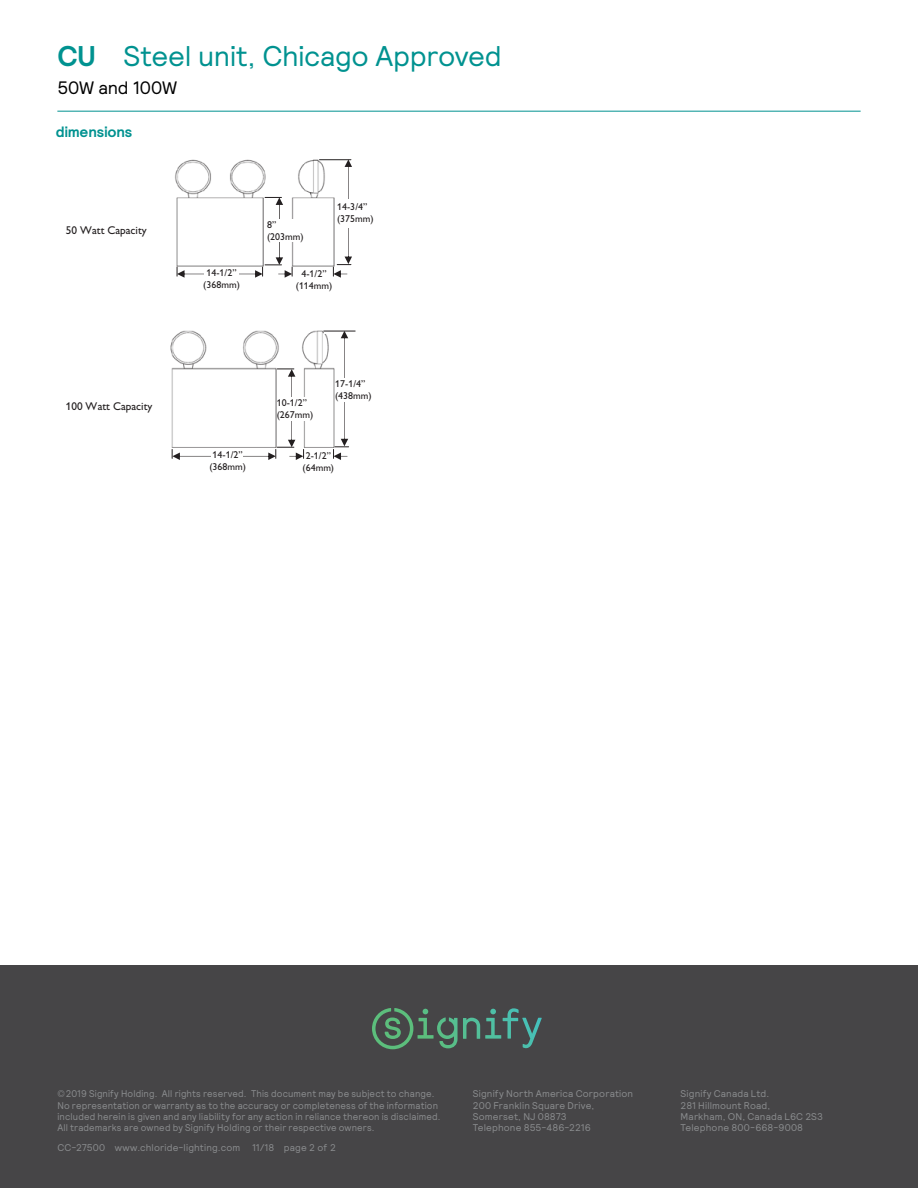
<style>
.page{position:relative;width:918px;height:1188px;background:#fff}
.page>*{position:absolute;margin:0;border:0;box-sizing:border-box;transform-origin:0 0}
.t1{font:28.5px "Relative";letter-spacing:-.01em;color:#009290}
.t2{font:18px "Relative";letter-spacing:-.01em;color:#000}
.t3{font:700 15px "Relative";letter-spacing:-.005em;color:#009290}
.t4{font:11.25px "Gill Alt One";color:#231f20}
.t5{font:9.9px/11.9px "Gill Alt One";color:#231f20;text-align:center}
.t6{font:9.75px/11.2px "Relative";letter-spacing:.015em;color:#8a8c8e;scale:.96 1}
.t7{font:9.75px/11.2px "Relative";letter-spacing:.015em;color:#8a8c8e}
.s1{font-weight:700}
</style>
<div class="page">
<img style="left:175px;top:159px;width:158px;height:107px">
<div style="left:267px;top:192px;width:20px;height:78px;background:#fff"></div>
<svg style="left:323px;top:160px;width:10px;height:4px"></svg>
<hr style="left:320px;top:159px;width:31px;height:1px;background:#231f20">
<svg style="left:333px;top:159px;width:19px;height:119px"></svg>
<svg style="left:177px;top:197px;width:116px;height:81px"></svg>
<div style="left:273px;top:220px;width:34px;height:22px;background:#fff"></div>
<div style="left:336px;top:199px;width:31px;height:29px;background:#fff"></div>
<img style="left:170px;top:330px;width:163px;height:118px">
<svg style="left:277px;top:365px;width:23px;height:4px"></svg>
<svg style="left:324px;top:330px;width:17px;height:4px"></svg>
<hr style="left:324px;top:331px;width:31px;height:1px;background:#231f20">
<svg style="left:333px;top:331px;width:16px;height:129px"></svg>
<svg style="left:172px;top:369px;width:132px;height:91px"></svg>
<div style="left:336px;top:378px;width:31px;height:24px;background:#fff"></div>
<div style="left:277px;top:397px;width:32px;height:24px;background:#fff"></div>
<div style="left:211px;top:451px;width:32px;height:12px;background:#fff"></div>
<div style="left:204px;top:268px;width:34px;height:25px;background:#fff"></div>
<hr style="left:57px;top:111px;width:804px;height:1px;background:#009290">
<div style="left:0;top:965px;width:918px;height:223px;background:#464547"></div>
<svg style="left:372px;top:1008px;width:167px;height:41px"></svg>
<h1 class="t1" style="left:57px;top:37px;width:446px"><span class="s1">CU</span> Steel unit, Chicago Approved</h1>
<h2 class="t2" style="left:57px;top:76px;width:121px">50W and 100W</h2>
<h3 class="t3" style="left:56px;top:121px;width:78px">dimensions</h3>
<p class="t4" style="left:66px;top:224px;width:82px">50 Watt Capacity</p>
<p class="t4" style="left:66px;top:400px;width:88px">100 Watt Capacity</p>
<p class="t5" style="left:203px;top:267px;width:38px">14-1/2” (368mm)</p>
<p class="t5" style="left:267px;top:219px;width:38px;text-align:left">8” (203mm)</p>
<p class="t5" style="left:337px;top:201px;width:38px;text-align:left">14-3/4” (375mm)</p>
<p class="t5" style="left:296px;top:268px;width:38px">4-1/2” (114mm)</p>
<p class="t5" style="left:209px;top:449px;width:38px">14-1/2” (368mm)</p>
<p class="t5" style="left:335px;top:378px;width:38px;text-align:left">17-1/4” (438mm)</p>
<p class="t5" style="left:277px;top:396px;width:38px;text-align:left">10-1/2” (267mm)</p>
<p class="t5" style="left:303px;top:449px;width:33px">2-1/2” (64mm)</p>
<p class="t6" style="left:57px;top:1088px;width:401px">©2019 Signify Holding. All rights reserved. This document may be subject to change.<br>No representation or warranty as to the accuracy or completeness of the information included herein is given and any liability for any action in reliance thereon is disclaimed.<br>All trademarks are owned by Signify Holding or their respective owners.</p>
<p class="t7" style="left:57px;top:1142px;width:280px">CC-27500 www.chloride-lighting.com 11/18 page 2 of 2</p>
<p class="t7" style="left:473px;top:1088px;width:162px">Signify North America Corporation<br>200 Franklin Square Drive,<br>Somerset, NJ 08873<br>Telephone 855-486-2216</p>
<p class="t7" style="left:681px;top:1088px;width:144px">Signify Canada Ltd.<br>281 Hillmount Road,<br>Markham, ON, Canada L6C 2S3<br>Telephone 800-668-9008</p>
</div>
